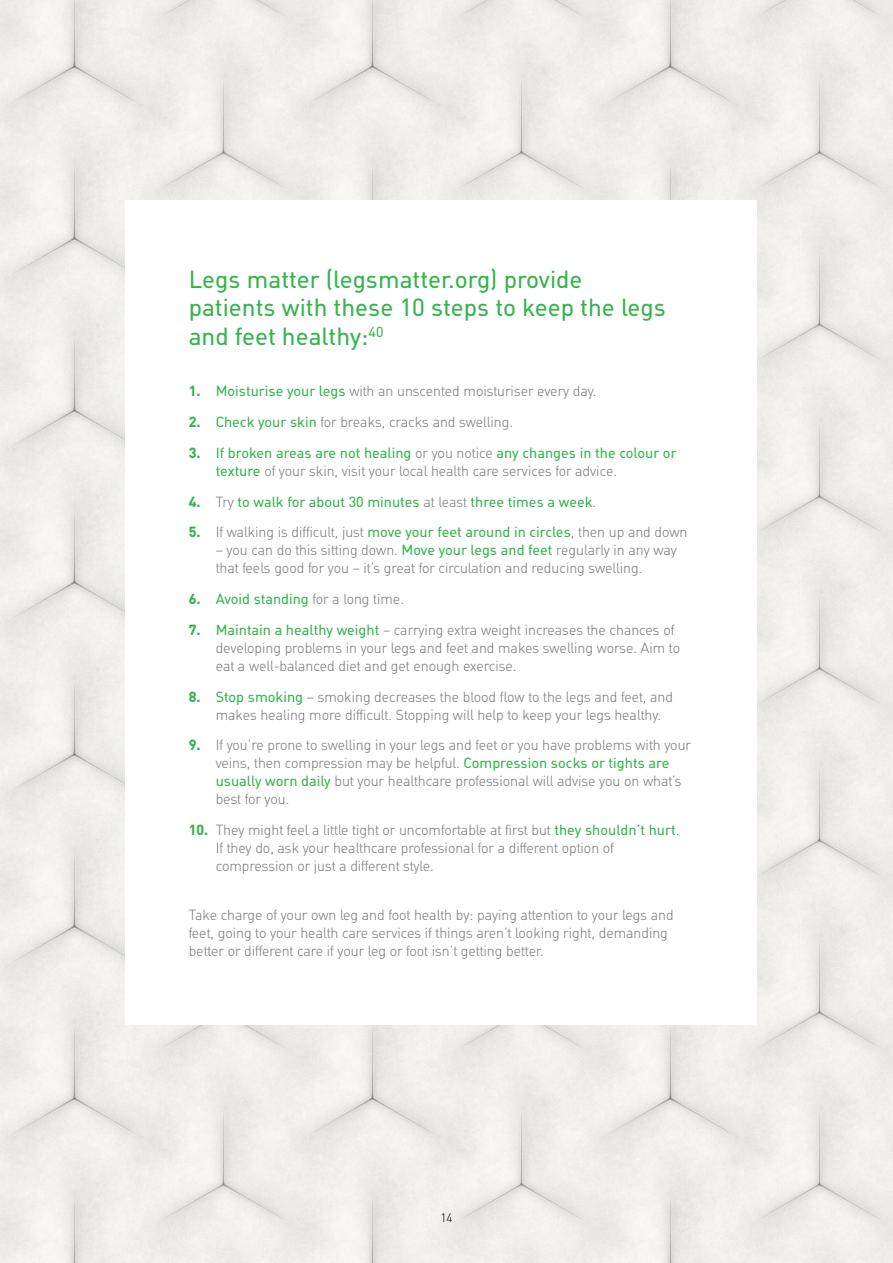
<style>
.page{position:relative;width:893px;height:1263px;background:#fff}
.page>*{position:absolute;margin:0;border:0;box-sizing:border-box;transform-origin:0 0}
.t1{font:24px/28.5px "Molnlycke Din";color:#34b44d}
.t2{font:300 14.25px/18px "Molnlycke Din";color:#808083}
.t3{font:14.25px "Molnlycke Din";color:#34b44d}
.t4{font:300 12px "Molnlycke Din";color:#231f20}
.s1{font-weight:700;color:#34b44d}
.s2{font-weight:400;color:#34b44d}
.s3{font-weight:700}
.s4{font-weight:300;color:#808083}
</style>
<div class="page">
<img style="left:0;top:0;width:893px;height:1263px">
<div style="left:125px;top:200px;width:632px;height:825px;background:#fff"></div>
<p class="t1" style="left:189px;top:265px;width:479px">Legs matter (legsmatter.org) provide patients with these 10 steps to keep the legs and feet healthy:<sup>40</sup></p>
<p class="t2" style="left:189px;top:382px;width:409px"><span class="s1">1.</span> <span class="s2">Moisturise your legs</span> with an unscented moisturiser every day.</p>
<p class="t2" style="left:189px;top:413px;width:326px"><span class="s1">2.</span> <span class="s2">Check your skin</span> for breaks, cracks and swelling.</p>
<p class="t2" style="left:216px;top:444px;width:462px;text-indent:-27px"><span class="s1">3.</span> <span class="s2">If broken areas are not healing</span> or you notice <span class="s2">any changes in the colour or texture</span> of your skin, visit your local health care services for advice.</p>
<p class="t3" style="left:189px;top:493px;width:409px"><span class="s3">4.</span> <span class="s4">Try</span> to walk for about 30 minutes <span class="s4">at least</span> three times a week<span class="s4">.</span></p>
<p class="t2" style="left:189px;top:524px;width:500px"><span class="s1">5.</span> If walking is difficult, just <span class="s2">move your feet around in circles</span>, then up and down</p>
<p class="t2" style="left:216px;top:542px;width:463px">– you can do this sitting down. <span class="s2">Move your legs and feet</span> regularly in any way that feels good for you – it’s great for circulation and reducing swelling.</p>
<p class="t3" style="left:189px;top:591px;width:217px"><span class="s3">6.</span> Avoid standing <span class="s4">for a long time.</span></p>
<p class="t2" style="left:216px;top:621px;width:466px;text-indent:-27px"><span class="s1">7.</span> <span class="s2">Maintain a healthy weight</span> – carrying extra weight increases the chances of developing problems in your legs and feet and makes swelling worse. Aim to eat a well-balanced diet and get enough exercise.</p>
<p class="t2" style="left:216px;top:688px;width:459px;text-indent:-27px"><span class="s1">8.</span> <span class="s2">Stop smoking</span> – smoking decreases the blood flow to the legs and feet, and makes healing more difficult. Stopping will help to keep your legs healthy.</p>
<p class="t2" style="left:216px;top:737px;width:477px;text-indent:-27px"><span class="s1">9.</span> If you’re prone to swelling in your legs and feet or you have problems with your veins, then compression may be helpful. <span class="s2">Compression socks or tights are usually worn daily</span> but your healthcare professional will advise you on what’s best for you.</p>
<p class="t2" style="left:216px;top:821px;width:465px;text-indent:-27px"><span class="s1">10.</span> They might feel a little tight or uncomfortable at first but <span class="s2">they shouldn’t hurt</span>.<br>If they do, ask your healthcare professional for a different option of compression or just a different style.</p>
<p class="t2" style="left:189px;top:906px;width:486px">Take charge of your own leg and foot health by: paying attention to your legs and feet, going to your health care services if things aren’t looking right, demanding better or different care if your leg or foot isn’t getting better.</p>
<p class="t4" style="left:440px;top:1211px;width:14px">14</p>
</div>
